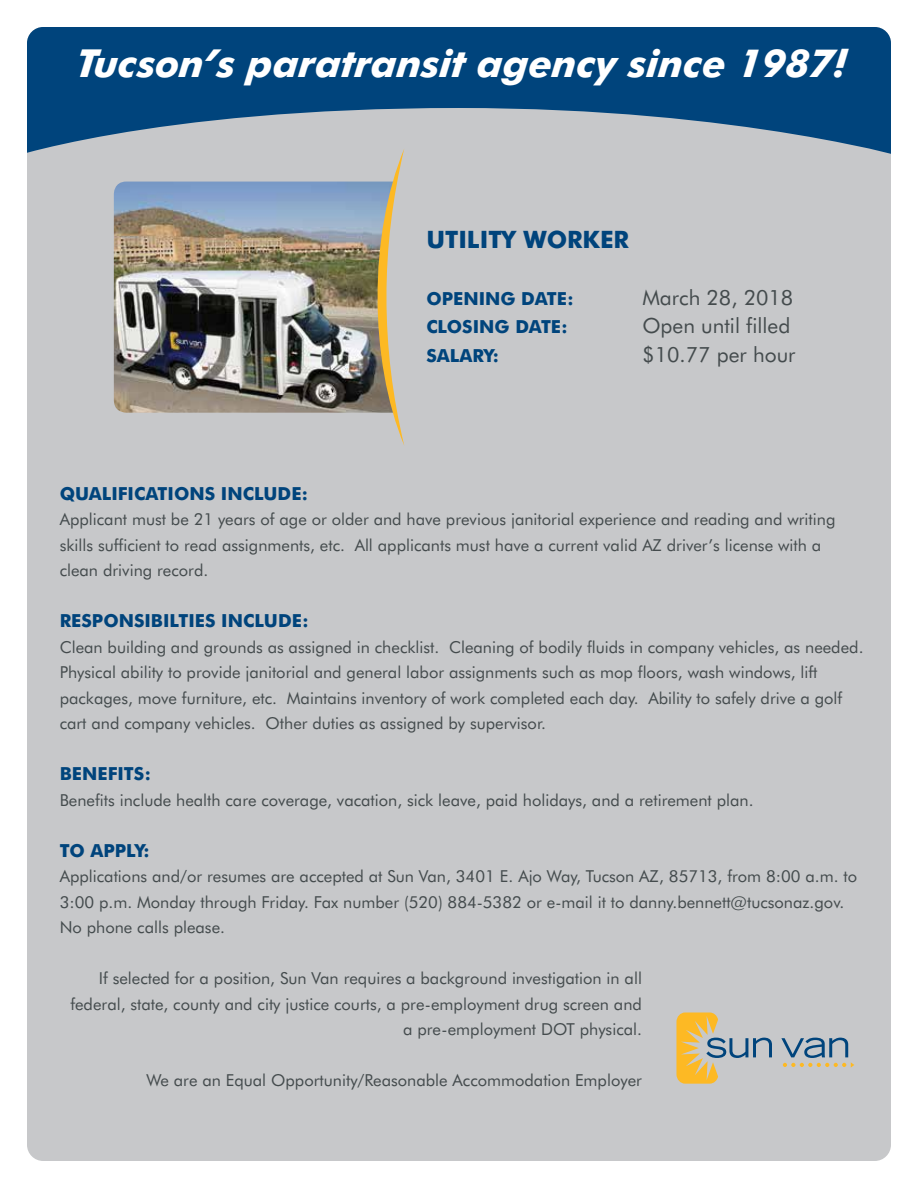
<style>
.page{position:relative;width:918px;height:1188px;background:#fff}
.page>*{position:absolute;margin:0;border:0;box-sizing:border-box;transform-origin:0 0}
.t1{font:italic 700 38.55px "Futura BT";color:#fff}
.t2{font:700 24px "Futura BT";color:#00447c}
.t3{font:21px "Futura BT";color:#444b4d}
.t4{font:700 18px "Futura BT";color:#00447c}
.t5{font:16.5px/25.5px "Futura BT";color:#444b4d}
</style>
<div class="page">
<div style="left:27px;top:161px;width:864px;height:1000px;background:#c7c8ca"></div>
<svg style="left:27px;top:27px;width:864px;height:134px;background:#396a92"></svg>
<img style="left:113px;top:182px;width:256px;height:231px">
<svg style="left:369px;top:148px;width:35px;height:298px;background:#bab096"></svg>
<svg style="left:676px;top:1013px;width:96px;height:71px;background:#c8ba95"></svg>
<svg style="left:781px;top:1038px;width:73px;height:30px;background:#a1acb0"></svg>
<h1 class="t1" style="left:75px;top:40px;width:779px">Tucson’s paratransit agency since 1987!</h1>
<h2 class="t2" style="left:426px;top:225px;width:204px">UTILITY WORKER</h2>
<p class="t4" style="left:426px;top:288px;width:149px">OPENING DATE:</p>
<p class="t3" style="left:642px;top:285px;width:152px">March 28, 2018</p>
<p class="t4" style="left:426px;top:316px;width:143px">CLOSING DATE:</p>
<p class="t3" style="left:642px;top:313px;width:150px">Open until filled</p>
<p class="t4" style="left:426px;top:345px;width:74px">SALARY:</p>
<p class="t3" style="left:642px;top:342px;width:155px">$10.77 per hour</p>
<p class="t4" style="left:60px;top:482px;width:250px">QUALIFICATIONS INCLUDE:</p>
<p class="t5" style="left:60px;top:506px;width:777px">Applicant must be 21 years of age or older and have previous janitorial experience and reading and writing skills sufficient to read assignments, etc. All applicants must have a current valid AZ driver’s license with a clean driving record.</p>
<p class="t4" style="left:60px;top:610px;width:250px">RESPONSIBILTIES INCLUDE:</p>
<p class="t5" style="left:60px;top:634px;width:805px">Clean building and grounds as assigned in checklist. Cleaning of bodily fluids in company vehicles, as needed.<br>Physical ability to provide janitorial and general labor assignments such as mop floors, wash windows, lift packages, move furniture, etc. Maintains inventory of work completed each day. Ability to safely drive a golf cart and company vehicles. Other duties as assigned by supervisor.</p>
<p class="t4" style="left:60px;top:763px;width:93px">BENEFITS:</p>
<p class="t5" style="left:60px;top:787px;width:695px">Benefits include health care coverage, vacation, sick leave, paid holidays, and a retirement plan.</p>
<p class="t4" style="left:60px;top:839px;width:92px">TO APPLY:</p>
<p class="t5" style="left:60px;top:863px;width:799px">Applications and/or resumes are accepted at Sun Van, 3401 E. Ajo Way, Tucson AZ, 85713, from 8:00 a.m. to<br>3:00 p.m. Monday through Friday. Fax number (520) 884-5382 or e-mail it to danny.bennett@tucsonaz.gov.<br>No phone calls please.</p>
<p class="t5" style="left:70px;top:965px;width:573px;text-align:right">If selected for a position, Sun Van requires a background investigation in all federal, state, county and city justice courts, a pre-employment drug screen and a pre-employment DOT physical.</p>
<p class="t5" style="left:146px;top:1067px;width:497px">We are an Equal Opportunity/Reasonable Accommodation Employer</p>
</div>
